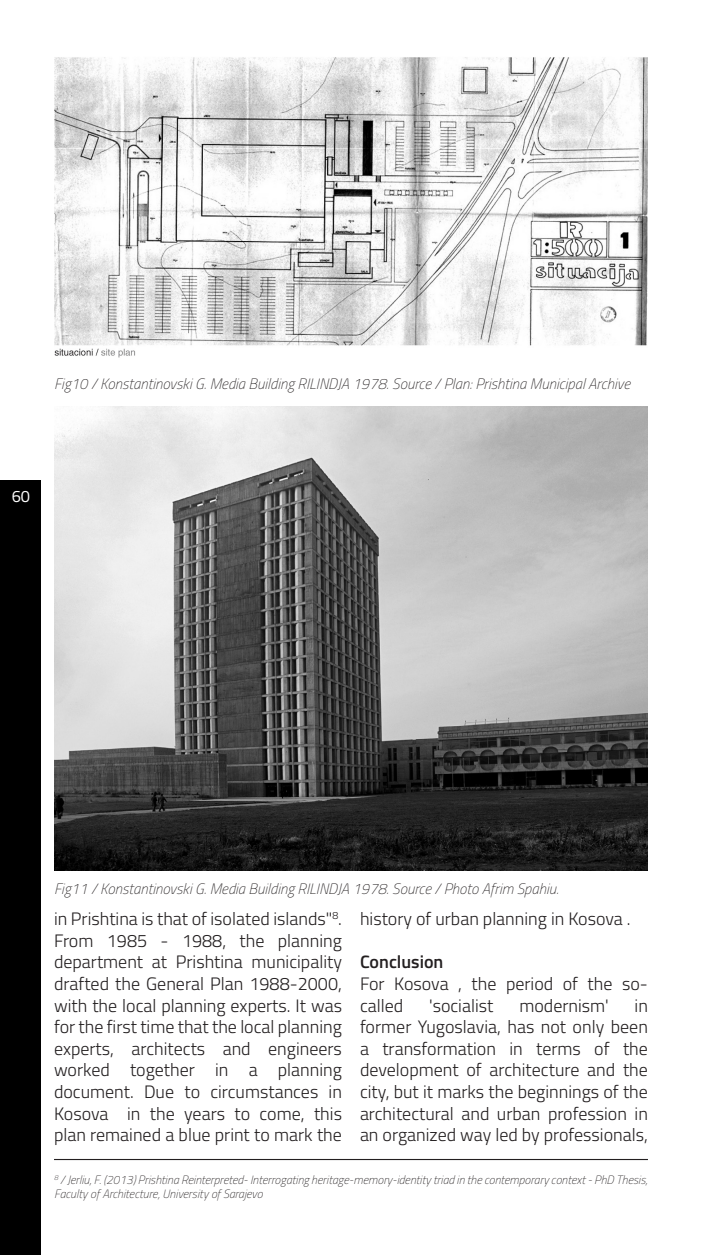
<style>
.page{position:relative;width:702px;height:1255px;background:#fff}
.page>*{position:absolute;margin:0;border:0;box-sizing:border-box;transform-origin:0 0}
.t1{font:300 18px/21.6px "Titillium";color:#231f20;text-align:justify}
.t2{font:600 18px "Titillium";color:#231f20}
.t3{font:16.5px "Titillium";color:#fff}
.Figure_text{font:italic 100 15px "Titillium";color:#231f20}
.t4{font:italic 100 12px/13.5px "Titillium";color:#231f20}
</style>
<div class="page">
<div style="left:0;top:481px;width:40px;height:773px;background:#000"></div>
<img style="left:54px;top:406px;width:594px;height:464px">
<img style="left:54px;top:57px;width:594px;height:301px">
<hr style="left:54px;top:1158px;width:594px;height:1px;background:#231f20">
<p class="Figure_text" style="left:54px;top:373px;width:577px">Fig10 / Konstantinovski G. Media Building RILINDJA 1978. Source / Plan: Prishtina Municipal Archive</p>
<p class="t3" style="left:12px;top:484px;width:20px">60</p>
<p class="Figure_text" style="left:54px;top:877px;width:506px">Fig11 / Konstantinovski G. Media Building RILINDJA 1978. Source / Photo Afrim Spahiu.</p>
<p class="t1" style="left:54px;top:907px;width:289px">in Prishtina is that of isolated islands"<sup>8</sup>.</p>
<p class="t1" style="left:54px;top:928px;width:289px">From 1985 - 1988, the planning department at Prishtina municipality drafted the General Plan 1988-2000, with the local planning experts. It was for the first time that the local planning experts, architects and engineers worked together in a planning document. Due to circumstances in Kosova in the years to come, this plan remained a blue print to mark the</p>
<p class="t1" style="left:360px;top:907px;width:272px">history of urban planning in Kosova .</p>
<p class="t2" style="left:360px;top:948px;width:85px">Conclusion</p>
<p class="t1" style="left:360px;top:971px;width:289px">For Kosova , the period of the so&shy;called</p>
<p class="t1" style="left:429px;top:993px;width:66px">'socialist</p>
<p class="t1" style="left:519px;top:993px;width:91px">modernism'</p>
<p class="t1" style="left:360px;top:993px;width:289px;text-indent:274px">in former Yugoslavia, has not only been a transformation in terms of the development of architecture and the city, but it marks the beginnings of the architectural and urban profession in an organized way led by professionals,</p>
<p class="t4" style="left:54px;top:1172px;width:595px"><sup>8</sup> / Jerliu, F. (2013) Prishtina Reinterpreted- Interrogating heritage-memory-identity triad in the contemporary context - PhD Thesis,<br>Faculty of Architecture, University of Sarajevo</p>
</div>
